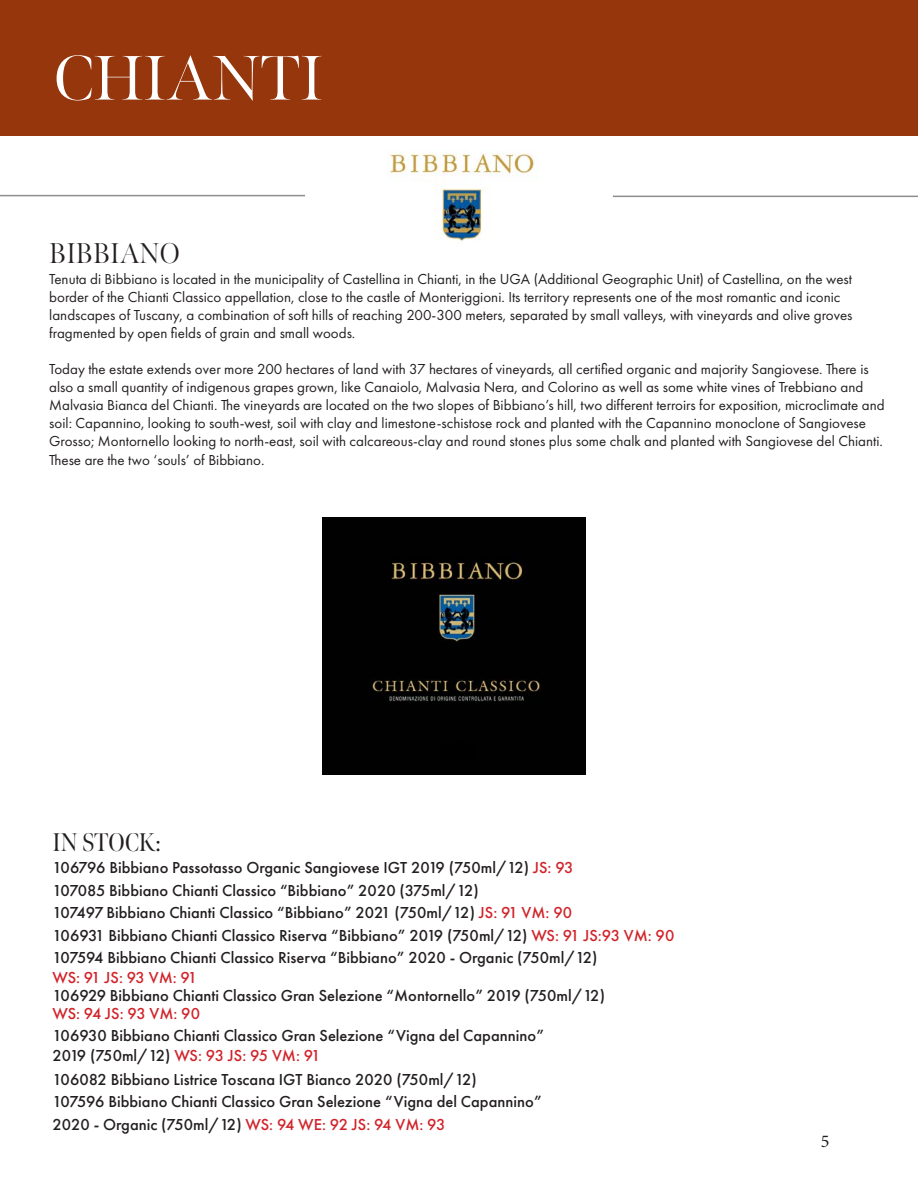
<style>
.page{position:relative;width:918px;height:1188px;background:#fff}
.page>*{position:absolute;margin:0;border:0;box-sizing:border-box;transform-origin:0 0}
.t1{font:63px "Meno Banner";color:#fff}
.t2{font:300 28.5px "Meno Banner";color:#231f20}
.t3{font:25.5px "Meno Banner Condensed";color:#231f20}
.t4{font:18px "Minion Pro";color:#231f20}
.t5{font:500 16.5px "Futura PT";color:#231f20}
.t6{font:500 16.5px "Futura PT";letter-spacing:-.02em;color:#d1232a}
.t7{font:15px/18px "Futura PT";color:#231f20}
.s1{color:#d1232a}
.s2{color:#231f20}
</style>
<div class="page">
<div style="left:0;top:0;width:918px;height:136px;background:#96360d"></div>
<img style="left:388px;top:149px;width:150px;height:92px">
<img style="left:323px;top:518px;width:262px;height:257px">
<hr style="left:0;top:195px;width:305px;height:1px;background:#231f20">
<hr style="left:613px;top:196px;width:305px;height:1px;background:#231f20">
<div style="left:441px;top:744px;width:37px;height:16px;background:#000"></div>
<p class="t1" style="left:54px;top:40px;width:271px">CHIANTI</p>
<p class="t2" style="left:49px;top:236px;width:132px">BIBBIANO</p>
<p class="t7" style="left:49px;top:270px;width:805px">Tenuta di Bibbiano is located in the municipality of Castellina in Chianti, in the UGA (Additional Geographic Unit) of Castellina, on the west border of the Chianti Classico appellation, close to the castle of Monteriggioni. Its territory represents one of the most romantic and iconic landscapes of Tuscany, a combination of soft hills of reaching 200-300 meters, separated by small valleys, with vineyards and olive groves fragmented by open fields of grain and small woods.</p>
<p class="t7" style="left:49px;top:360px;width:837px">Today the estate extends over more 200 hectares of land with 37 hectares of vineyards, all certified organic and majority Sangiovese. There is also a small quantity of indigenous grapes grown, like Canaiolo, Malvasia Nera, and Colorino as well as some white vines of Trebbiano and Malvasia Bianca del Chianti. The vineyards are located on the two slopes of Bibbiano’s hill, two different terroirs for exposition, microclimate and soil: Capannino, looking to south-west, soil with clay and limestone-schistose rock and planted with the Capannino monoclone of Sangiovese Grosso; Montornello looking to north-east, soil with calcareous-clay and round stones plus some chalk and planted with Sangiovese del Chianti.</p>
<p class="t7" style="left:49px;top:451px;width:217px">These are the two ‘souls’ of Bibbiano.</p>
<p class="t3" style="left:52px;top:827px;width:110px">IN STOCK:</p>
<p class="t5" style="left:52px;top:858px;width:523px">106796 Bibbiano Passotasso Organic Sangiovese IGT 2019 (750ml/12) <span class="s1">JS: 93</span></p>
<p class="t5" style="left:52px;top:880px;width:428px">107085 Bibbiano Chianti Classico “Bibbiano” 2020 (375ml/12)</p>
<p class="t5" style="left:52px;top:903px;width:521px">107497 Bibbiano Chianti Classico “Bibbiano” 2021 (750ml/12) <span class="s1">JS: 91 VM: 90</span></p>
<p class="t5" style="left:52px;top:925px;width:623px">106931 Bibbiano Chianti Classico Riserva “Bibbiano” 2019 (750ml/12) <span class="s1">WS: 91 JS:93 VM: 90</span></p>
<p class="t5" style="left:52px;top:948px;width:547px">107594 Bibbiano Chianti Classico Riserva “Bibbiano” 2020 - Organic (750ml/12)</p>
<p class="t6" style="left:52px;top:967px;width:146px">WS: 91 JS: 93 VM: 91</p>
<p class="t5" style="left:52px;top:985px;width:554px">106929 Bibbiano Chianti Classico Gran Selezione “Montornello” 2019 (750ml/12)</p>
<p class="t6" style="left:52px;top:1003px;width:149px">WS: 94 JS: 93 VM: 90</p>
<p class="t5" style="left:52px;top:1026px;width:493px">106930 Bibbiano Chianti Classico Gran Selezione “Vigna del Capannino”</p>
<p class="t6" style="left:52px;top:1045px;width:270px"><span class="s2">2019 (750ml/12)</span> WS: 93 JS: 95 VM: 91</p>
<p class="t5" style="left:52px;top:1069px;width:426px">106082 Bibbiano Listrice Toscana IGT Bianco 2020 (750ml/12)</p>
<p class="t5" style="left:52px;top:1092px;width:491px">107596 Bibbiano Chianti Classico Gran Selezione “Vigna del Capannino”</p>
<p class="t5" style="left:52px;top:1114px;width:394px">2020 - Organic (750ml/12) <span class="s1">WS: 94 WE: 92 JS: 94 VM: 93</span></p>
<p class="t4" style="left:821px;top:1129px;width:10px">5</p>
</div>
